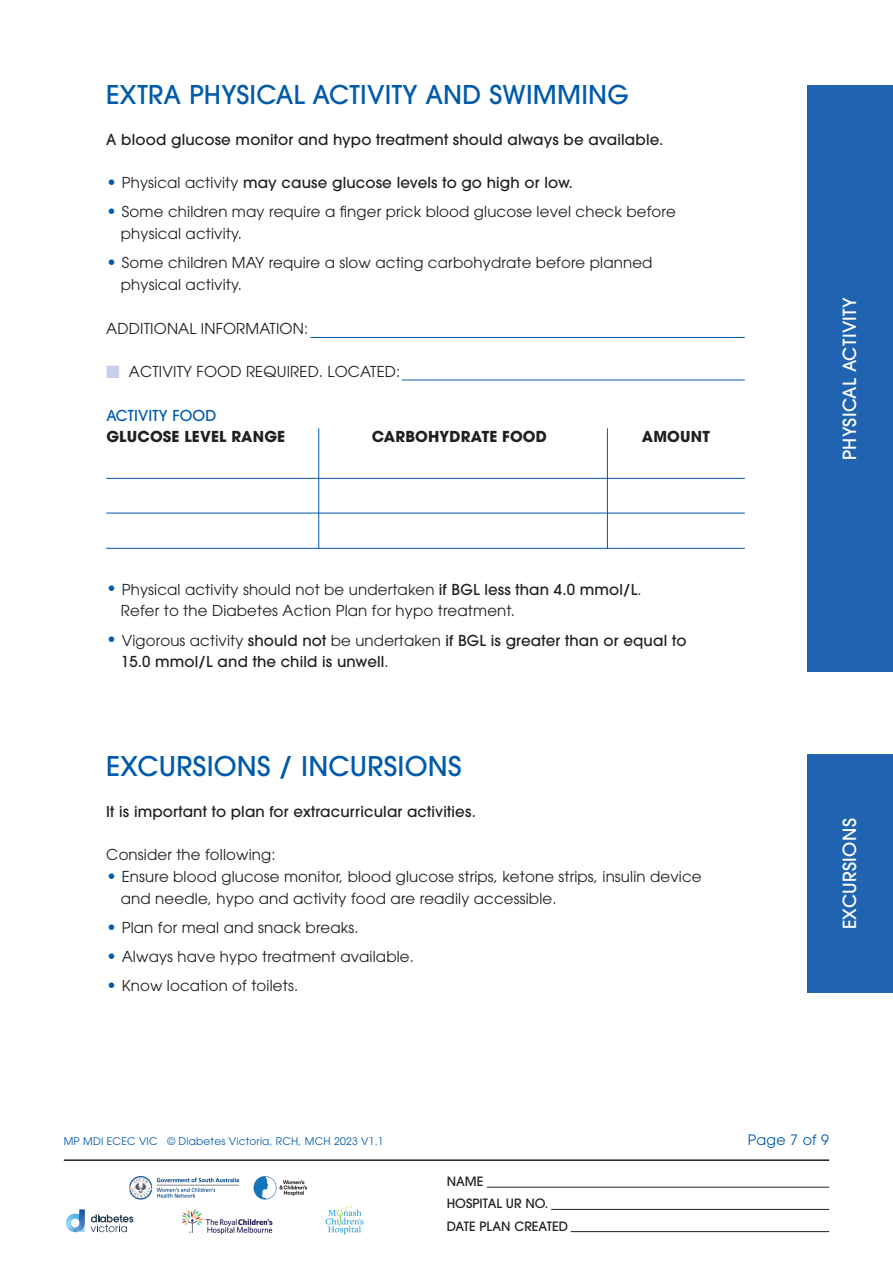
<style>
.page{position:relative;width:893px;height:1263px;background:#fff}
.page>*{position:absolute;margin:0;border:0;box-sizing:border-box;transform-origin:0 0}
.t1{font:500 27px "ITC Avant Garde Pro";letter-spacing:.01em;color:#015aaa}
.t2{font:500 25.65px "ITC Avant Garde Pro";letter-spacing:.01em;color:#015aaa}
.t3{font:500 18px "ITC Avant Garde Pro";letter-spacing:.02em;color:#fff}
.t4{font:15px/21.8px "ITC Avant Garde Pro";letter-spacing:.01em;color:#231f20}
.t5{font:500 15px/21.8px "ITC Avant Garde Pro";letter-spacing:.01em;color:#231f20}
.t6{font:700 15px "ITC Avant Garde Pro";letter-spacing:.01em;color:#231f20}
.t7{font:500 15px "ITC Avant Garde Pro";letter-spacing:.01em;color:#015aaa}
.t8{font:14.25px "ITC Avant Garde Pro";letter-spacing:.02em;color:#015aaa}
.t9{font:500 12.75px/22.5px "ITC Avant Garde Pro";color:#231f20}
.t10{font:10.5px "ITC Avant Garde Pro";letter-spacing:.02em;color:#015aaa}
.s1{font-weight:400;font-size:18px;color:#015aaa}
.s2{font-weight:400}
.s3{font-size:18px;color:#015aaa}
.s4{color:#c7cee8}
.s5{font-weight:500}
</style>
<div class="page">
<div style="left:808px;top:86px;width:85px;height:586px;background:#2064b1"></div>
<div style="left:808px;top:755px;width:85px;height:238px;background:#2064b1"></div>
<hr style="left:64px;top:1159px;width:765px;height:2px;background:#231f20">
<hr style="left:310px;top:337px;width:435px;height:1px;background:#015aaa">
<hr style="left:402px;top:379px;width:343px;height:1px;background:#015aaa">
<hr style="left:106px;top:513px;width:639px;height:1px;background:#015aaa">
<hr style="left:106px;top:478px;width:639px;height:1px;background:#015aaa">
<hr style="left:106px;top:548px;width:639px;height:1px;background:#015aaa">
<hr style="left:318px;top:428px;width:1px;height:121px;background:#015aaa">
<hr style="left:607px;top:428px;width:1px;height:121px;background:#015aaa">
<hr style="left:487px;top:1187px;width:342px;height:1px;background:#231f20">
<hr style="left:551px;top:1209px;width:278px;height:1px;background:#231f20">
<hr style="left:571px;top:1231px;width:258px;height:1px;background:#231f20">
<img style="left:129px;top:1176px;width:178px;height:24px">
<svg style="left:91px;top:1214px;width:42px;height:18px"></svg>
<svg style="left:66px;top:1209px;width:19px;height:23px"></svg>
<img style="left:326px;top:1206px;width:37px;height:29px">
<img style="left:181px;top:1209px;width:91px;height:26px">
<h2 class="t2" style="left:106px;top:78px;width:524px">EXTRA PHYSICAL ACTIVITY AND SWIMMING</h2>
<p class="t5" style="left:106px;top:128px;width:558px">A blood glucose monitor and hypo treatment should always be available.</p>
<p class="t5" style="left:106px;top:172px;width:468px"><span class="s1">•</span> <span class="s2">Physical activity</span> may cause glucose levels to go high or low.</p>
<p class="t4" style="left:121px;top:201px;width:556px;text-indent:-15px"><span class="s3">•</span> Some children may require a finger prick blood glucose level check before physical activity.</p>
<p class="t4" style="left:121px;top:252px;width:533px;text-indent:-15px"><span class="s3">•</span> Some children MAY require a slow acting carbohydrate before planned physical activity.</p>
<p class="t4" style="left:106px;top:317px;width:203px">ADDITIONAL INFORMATION:</p>
<p class="t4" style="left:106px;top:361px;width:296px"><span class="s4">■</span> ACTIVITY FOOD REQUIRED. LOCATED:</p>
<p class="t7" style="left:106px;top:406px;width:112px">ACTIVITY FOOD</p>
<p class="t6" style="left:106px;top:427px;width:180px">GLUCOSE LEVEL RANGE</p>
<p class="t6" style="left:372px;top:427px;width:177px">CARBOHYDRATE FOOD</p>
<p class="t6" style="left:642px;top:427px;width:69px">AMOUNT</p>
<p class="t4" style="left:121px;top:578px;width:522px;text-indent:-15px"><span class="s3">•</span> Physical activity should not be undertaken <span class="s5">if BGL less than 4.0 mmol/L</span>.<br>Refer to the Diabetes Action Plan for hypo treatment.</p>
<p class="t5" style="left:121px;top:629px;width:567px;text-indent:-15px"><span class="s1">•</span> <span class="s2">Vigorous activity</span> should not <span class="s2">be undertaken</span> if BGL is greater than or equal to<br>15.0 mmol/L and the child is unwell<span class="s2">.</span></p>
<h1 class="t1" style="left:106px;top:749px;width:357px">EXCURSIONS / INCURSIONS</h1>
<p class="t5" style="left:106px;top:800px;width:371px">It is important to plan for extracurricular activities.</p>
<p class="t4" style="left:106px;top:844px;width:171px">Consider the following:</p>
<p class="t4" style="left:121px;top:865px;width:582px;text-indent:-15px"><span class="s3">•</span> Ensure blood glucose monitor, blood glucose strips, ketone strips, insulin device and needle, hypo and activity food are readily accessible.</p>
<p class="t4" style="left:106px;top:916px;width:254px"><span class="s3">•</span> Plan for meal and snack breaks.</p>
<p class="t4" style="left:106px;top:946px;width:309px"><span class="s3">•</span> Always have hypo treatment available.</p>
<p class="t4" style="left:106px;top:975px;width:193px"><span class="s3">•</span> Know location of toilets.</p>
<p class="t3" style="left:838px;top:460px;width:164px;rotate:-90deg">PHYSICAL ACTIVITY</p>
<p class="t3" style="left:838px;top:929px;width:113px;rotate:-90deg">EXCURSIONS</p>
<p class="t10" style="left:64px;top:1135px;width:321px">MP MDI ECEC VIC © Diabetes Victoria, RCH, MCH 2023 V1.1</p>
<p class="t8" style="left:748px;top:1131px;width:83px">Page 7 of 9</p>
<p class="t9" style="left:447px;top:1170px;width:123px">NAME<br>HOSPITAL UR NO.<br>DATE PLAN CREATED</p>
</div>
